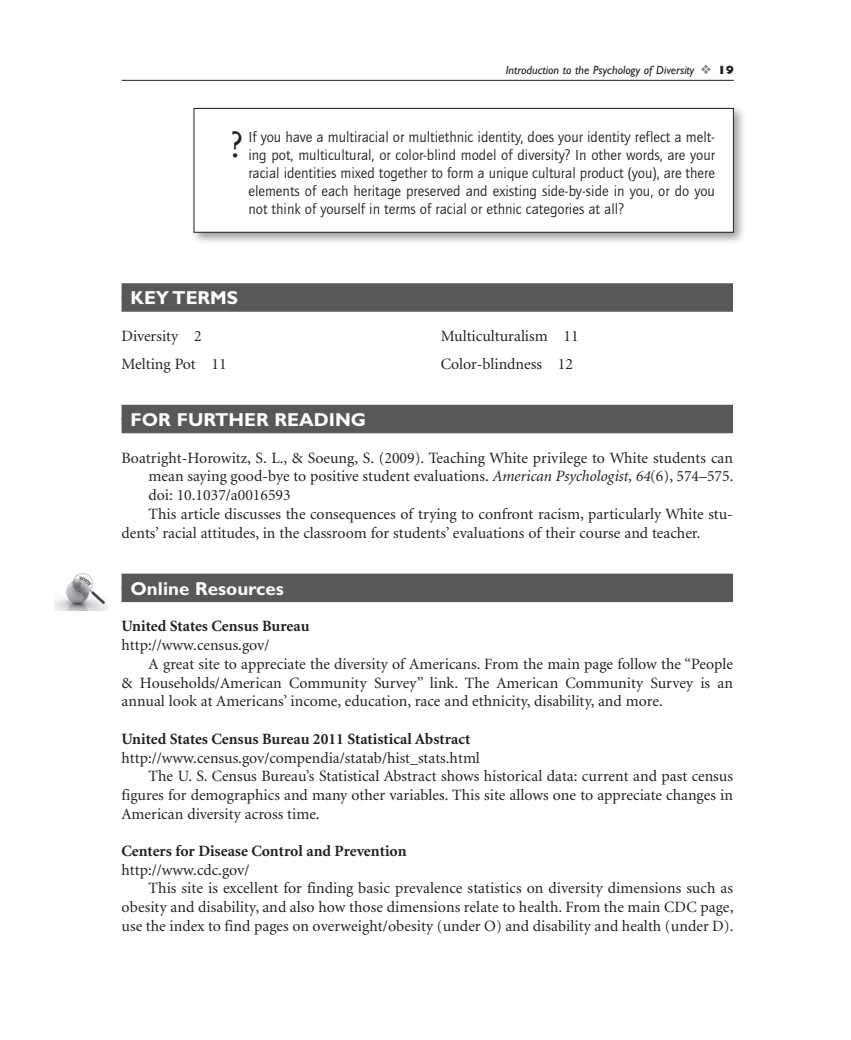
<style>
.page{position:relative;width:851px;height:1040px;background:#fff}
.page>*{position:absolute;margin:0;border:0;box-sizing:border-box;transform-origin:0 0}
.Box_Q-2{font:300 36px "Clearface Gothic LH";color:#231f20}
.Back_h1{font:700 18.75px "Gill Sans";color:#fff}
.Glossary_term{font:15.75px/18.8px "Minion";color:#231f20;text-align:justify}
.t1{font:700 15.75px "Minion";color:#231f20}
.Box_Q-2-2{font:15px/18px "Quay Sans EF";color:#231f20;text-align:justify}
.t2{font:italic 12px "Gill Sans";color:#231f20}
.s1{color:#808285}
.s2{font-weight:800;font-style:normal}
.s3{font-style:italic}
</style>
<div class="page">
<hr style="left:122px;top:80px;width:612px;height:1px;background:#231f20">
<div style="left:122px;top:283px;width:611px;height:15px;background:#57585a"></div>
<div style="left:122px;top:297px;width:611px;height:15px;background:#57585a"></div>
<div style="left:122px;top:405px;width:611px;height:15px;background:#57585a"></div>
<div style="left:122px;top:418px;width:611px;height:15px;background:#57585a"></div>
<div style="left:122px;top:573px;width:611px;height:15px;background:#57585a"></div>
<div style="left:122px;top:587px;width:611px;height:15px;background:#57585a"></div>
<div style="left:190px;top:104px;width:556px;height:141px;background:#231f20;opacity:.45"></div>
<div style="left:194px;top:108px;width:539px;height:124px;background:#fff"></div>
<div style="left:194px;top:108px;width:539px;height:125px;border:1px solid #231f20"></div>
<img style="left:54px;top:573px;width:53px;height:37px">
<p class="t2" style="left:505px;top:63px;width:230px">Introduction to the Psychology of Diversity <span class="s1">❖</span> <span class="s2">19</span></p>
<p class="Box_Q-2" style="left:230px;top:122px;width:15px">?</p>
<p class="Box_Q-2-2" style="left:248px;top:128px;width:468px">If you have a multiracial or multiethnic identity, does your identity reflect a melt&shy;ing pot, multicultural, or color-blind model of diversity? In other words, are your racial identities mixed together to form a unique cultural product (you), are there elements of each heritage preserved and existing side-by-side in you, or do you not think of yourself in terms of racial or ethnic categories at all?</p>
<p class="Back_h1" style="left:130px;top:287px;width:109px">KEY TERMS</p>
<p class="Glossary_term" style="left:122px;top:327px;width:82px">Diversity 2</p>
<p class="Glossary_term" style="left:122px;top:355px;width:107px">Melting Pot 11</p>
<p class="Glossary_term" style="left:441px;top:327px;width:139px">Multiculturalism 11</p>
<p class="Glossary_term" style="left:441px;top:355px;width:134px">Color-blindness 12</p>
<p class="Back_h1" style="left:130px;top:408px;width:237px">FOR FURTHER READING</p>
<p class="Glossary_term" style="left:148px;top:449px;width:586px;text-indent:-27px">Boatright-Horowitz, S. L., &amp; Soeung, S. (2009). Teaching White privilege to White students can mean saying good-bye to positive student evaluations. <span class="s3">American Psychologist, 64</span>(6), 574–575. doi: 10.1037/a0016593</p>
<p class="Glossary_term" style="left:122px;top:505px;width:613px;text-indent:27px">This article discusses the consequences of trying to confront racism, particularly White stu&shy;dents’ racial attitudes, in the classroom for students’ evaluations of their course and teacher.</p>
<p class="Back_h1" style="left:130px;top:577px;width:155px">Online Resources</p>
<p class="t1" style="left:122px;top:618px;width:189px">United States Census Bureau</p>
<p class="Glossary_term" style="left:122px;top:636px;width:149px">http://www.census.gov/</p>
<p class="Glossary_term" style="left:122px;top:655px;width:613px;text-indent:27px">A great site to appreciate the diversity of Americans. From the main page follow the “People &amp; Households/American Community Survey” link. The American Community Survey is an annual look at Americans’ income, education, race and ethnicity, disability, and more.</p>
<p class="t1" style="left:122px;top:731px;width:350px">United States Census Bureau 2011 Statistical Abstract</p>
<p class="Glossary_term" style="left:122px;top:749px;width:360px">http://www.census.gov/compendia/statab/hist_stats.html</p>
<p class="Glossary_term" style="left:122px;top:767px;width:613px;text-indent:27px">The U. S. Census Bureau’s Statistical Abstract shows historical data: current and past census figures for demographics and many other variables. This site allows one to appreciate changes in American diversity across time.</p>
<p class="t1" style="left:122px;top:842px;width:286px">Centers for Disease Control and Prevention</p>
<p class="Glossary_term" style="left:122px;top:860px;width:129px">http://www.cdc.gov/</p>
<p class="Glossary_term" style="left:122px;top:879px;width:613px;text-indent:27px">This site is excellent for finding basic prevalence statistics on diversity dimensions such as obesity and disability, and also how those dimensions relate to health. From the main CDC page, use the index to find pages on overweight/obesity (under O) and disability and health (under D).</p>
</div>
